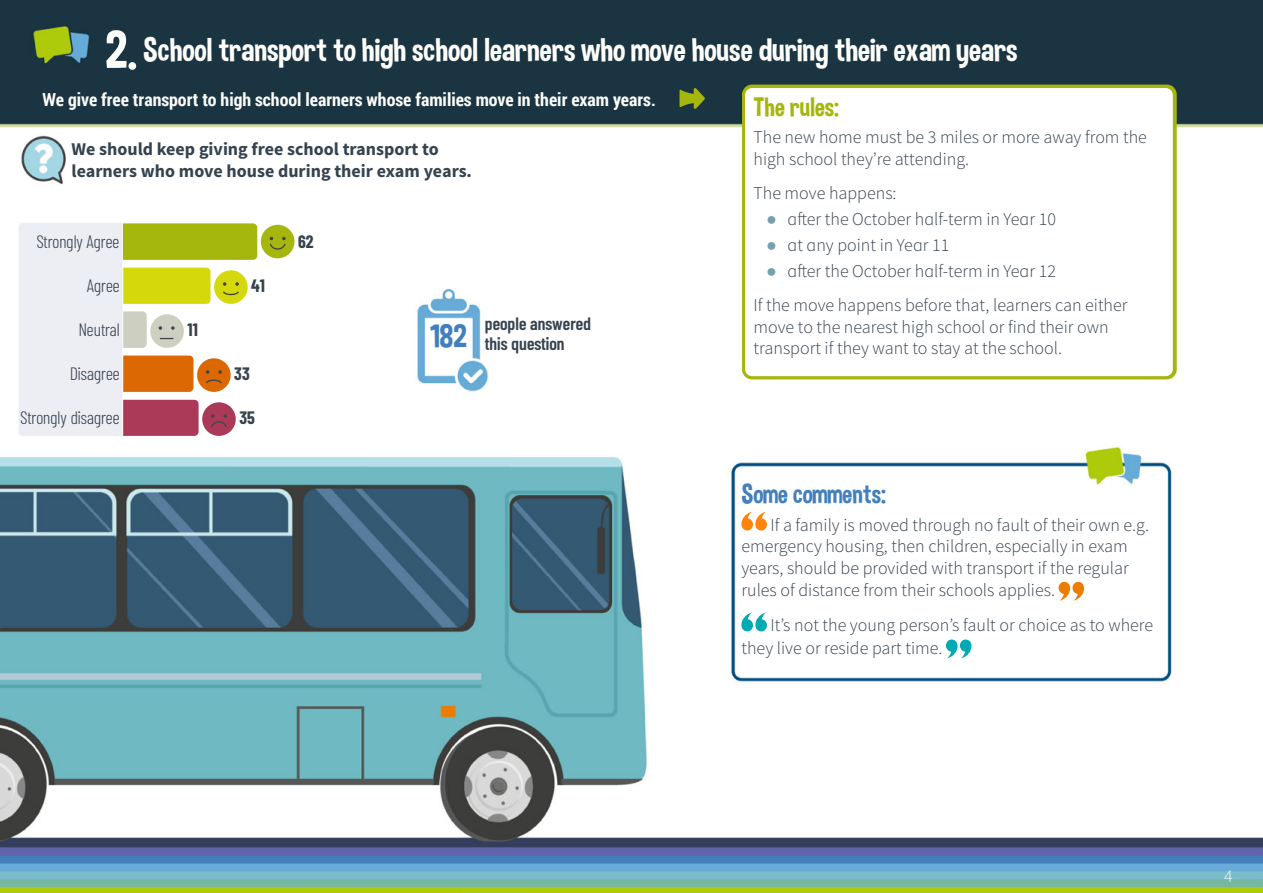
<style>
.page{position:relative;width:1263px;height:893px;background:#fff}
.page>*{position:absolute;margin:0;border:0;box-sizing:border-box;transform-origin:0 0}
.t1{font:33px "Dimbo";color:#fdfdfa}
.t2{font:33px "Dimbo";color:#427fbc}
.t3{font:27px "Dimbo";color:#427fbc}
.t4{font:27px "Dimbo";color:#a5b60c}
.List{font:300 18px/21.6px "Source Sans Pro";color:#36434f}
.t5{font:700 18px/21.6px "Source Sans Pro";color:#36434f}
.t6{font:700 18px "Roboto Condensed";color:#fdfdfa}
.Body_Text{font:300 18px "Barlow Condensed";color:#36434f}
.t7{font:600 18px "Barlow Condensed";color:#36434f}
.Body_Text-2{font:700 18px "Barlow Condensed";color:#36434f}
.t8{font:300 18px "Source Sans Pro";color:#fcfbf8}
.s1{font-size:54px}
.s2{font-family:"Arial";font-weight:700;color:#76a0af}
</style>
<div class="page">
<img style="left:0;top:0;width:1263px;height:893px">
<div style="left:123px;top:223px;width:134px;height:37px;background:#a5b60c"></div>
<div style="left:261px;top:225px;width:33px;height:33px;background:#a5b60c;border-radius:50%"></div>
<svg style="left:270px;top:237px;width:16px;height:13px"></svg>
<div style="left:123px;top:268px;width:87px;height:36px;background:#d5d90b"></div>
<div style="left:214px;top:270px;width:34px;height:34px;background:#d5d90b;border-radius:50%"></div>
<svg style="left:223px;top:282px;width:16px;height:13px"></svg>
<svg style="left:123px;top:311px;width:24px;height:37px"></svg>
<div style="left:150px;top:314px;width:34px;height:34px;background:#cdd0c0;border-radius:50%"></div>
<svg style="left:159px;top:326px;width:3px;height:4px"></svg>
<svg style="left:171px;top:326px;width:4px;height:4px"></svg>
<svg style="left:160px;top:338px;width:14px;height:1px"></svg>
<div style="left:123px;top:356px;width:70px;height:36px;background:#db6803"></div>
<div style="left:197px;top:358px;width:34px;height:34px;background:#db6803;border-radius:50%"></div>
<svg style="left:206px;top:370px;width:3px;height:4px"></svg>
<svg style="left:218px;top:370px;width:4px;height:4px"></svg>
<svg style="left:206px;top:380px;width:16px;height:3px"></svg>
<div style="left:123px;top:400px;width:76px;height:36px;background:#ab3a58"></div>
<div style="left:202px;top:402px;width:34px;height:34px;background:#ab3a58;border-radius:50%"></div>
<svg style="left:211px;top:414px;width:16px;height:13px"></svg>
<svg style="left:679px;top:88px;width:26px;height:21px"></svg>
<div style="left:743px;top:87px;width:431px;height:291px;background:#fff;border-radius:9px"></div>
<div style="left:742px;top:85px;width:434px;height:294px;border:3px solid #a5b60c;border-radius:9px"></div>
<svg style="left:741px;top:512px;width:26px;height:18px"></svg>
<svg style="left:1058px;top:582px;width:26px;height:19px"></svg>
<svg style="left:741px;top:612px;width:26px;height:19px"></svg>
<svg style="left:946px;top:639px;width:25px;height:19px"></svg>
<p class="t1" style="left:105px;top:30px;width:914px"><span class="s1">2.</span> School transport to high school learners who move house during their exam years</p>
<p class="t6" style="left:43px;top:87px;width:615px">We give free transport to high school learners whose families move in their exam years.</p>
<p class="t4" style="left:753px;top:91px;width:87px">The rules:</p>
<p class="List" style="left:753px;top:127px;width:395px">The new home must be 3 miles or more away from the high school they’re attending.</p>
<p class="List" style="left:753px;top:182px;width:144px">The move happens:</p>
<p class="List" style="left:766px;top:208px;width:291px"><span class="s2">●</span> after the October half-term in Year 10</p>
<p class="List" style="left:766px;top:234px;width:184px"><span class="s2">●</span> at any point in Year 11</p>
<p class="List" style="left:766px;top:260px;width:291px"><span class="s2">●</span> after the October half-term in Year 12</p>
<p class="List" style="left:753px;top:294px;width:375px">If the move happens before that, learners can either move to the nearest high school or find their own transport if they want to stay at the school.</p>
<p class="t5" style="left:72px;top:139px;width:402px">We should keep giving free school transport to learners who move house during their exam years.</p>
<p class="Body_Text" style="left:37px;top:229px;width:84px">Strongly Agree</p>
<p class="Body_Text-2" style="left:298px;top:229px;width:17px">62</p>
<p class="Body_Text" style="left:87px;top:273px;width:34px">Agree</p>
<p class="Body_Text-2" style="left:251px;top:273px;width:15px">41</p>
<p class="Body_Text" style="left:79px;top:317px;width:42px">Neutral</p>
<p class="Body_Text-2" style="left:187px;top:317px;width:12px">11</p>
<p class="Body_Text" style="left:70px;top:361px;width:51px">Disagree</p>
<p class="Body_Text-2" style="left:234px;top:361px;width:17px">33</p>
<p class="Body_Text" style="left:21px;top:405px;width:100px">Strongly disagree</p>
<p class="Body_Text-2" style="left:239px;top:405px;width:17px">35</p>
<p class="t7" style="left:485px;top:311px;width:108px">people answered</p>
<p class="t2" style="left:430px;top:317px;width:38px">182</p>
<p class="t7" style="left:485px;top:330px;width:81px">this question</p>
<p class="t3" style="left:741px;top:477px;width:146px">Some comments:</p>
<p class="List" style="left:741px;top:514px;width:409px;text-indent:29px">If a family is moved through no fault of their own e.g. emergency housing, then children, especially in exam years, should be provided with transport if the regular rules of distance from their schools applies.</p>
<p class="List" style="left:741px;top:614px;width:413px;line-height:22.5px;text-indent:29px">It’s not the young person’s fault or choice as to where they live or reside part time.</p>
<p class="t8" style="left:1224px;top:865px;width:10px">4</p>
</div>
